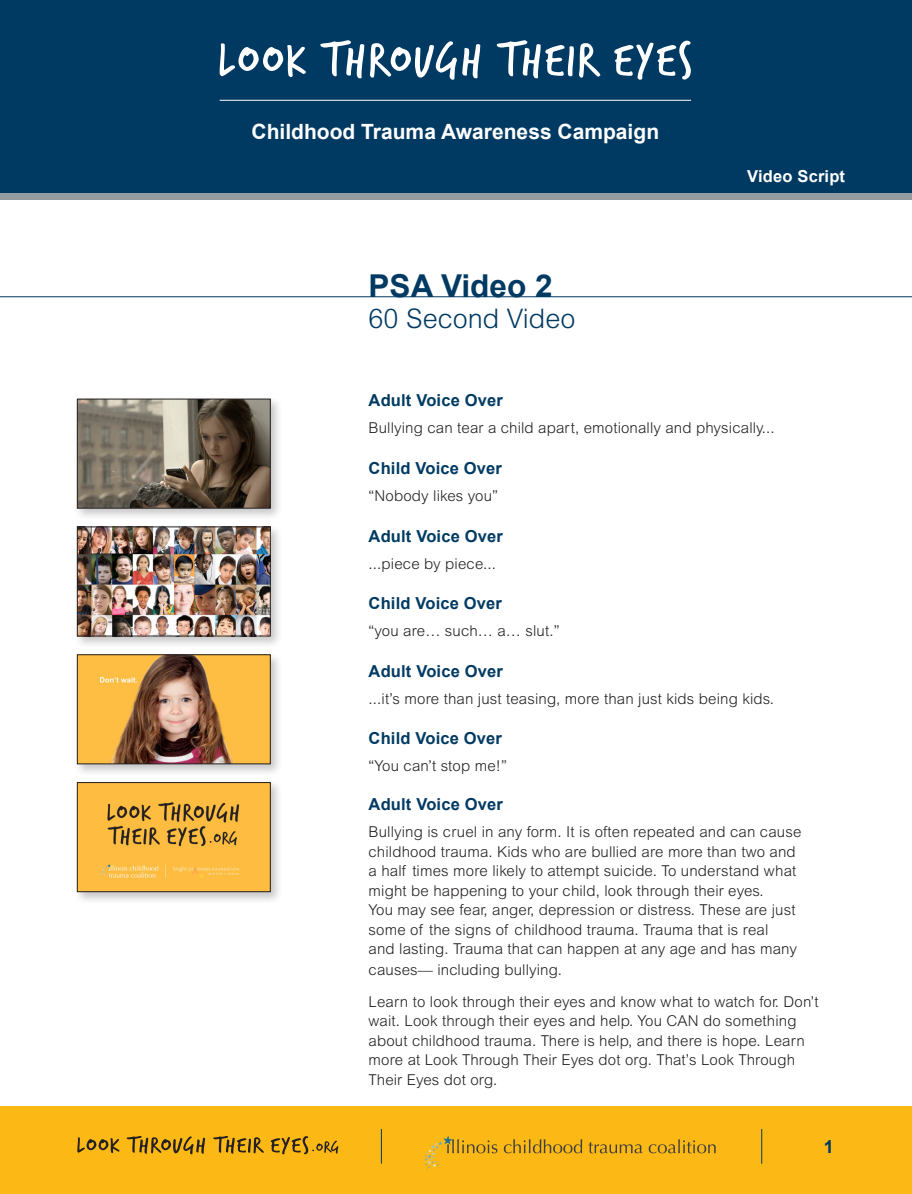
<style>
.page{position:relative;width:912px;height:1194px;background:#fff}
.page>*{position:absolute;margin:0;border:0;box-sizing:border-box;transform-origin:0 0}
.t1{font:700 31.5px "Arial";color:#003a62}
.t2{font:300 27px "Arial";color:#003a62}
.t3{font:700 21px "Arial";color:#fff}
.t4{font:700 18px "Arial";color:#003a62}
.t5{font:700 16.5px "Arial";letter-spacing:.01em;color:#003a62}
.t6{font:700 16.5px "Arial";letter-spacing:.01em;color:#fff}
.t7{font:300 15px/19.5px "Arial";letter-spacing:.01em;color:#231f20}
</style>
<div class="page">
<div style="left:0;top:1106px;width:911px;height:87px;background:#fcb814"></div>
<svg style="left:503px;top:1139px;width:79px;height:14px"></svg>
<svg style="left:588px;top:1142px;width:54px;height:11px"></svg>
<svg style="left:648px;top:1139px;width:67px;height:14px"></svg>
<svg style="left:424px;top:1135px;width:73px;height:33px"></svg>
<hr style="left:761px;top:1128px;width:1px;height:35px;background:#003a62">
<hr style="left:381px;top:1128px;width:1px;height:35px;background:#003a62">
<svg style="left:77px;top:1137px;width:42px;height:15px"></svg>
<svg style="left:127px;top:1136px;width:78px;height:18px"></svg>
<svg style="left:213px;top:1136px;width:51px;height:17px"></svg>
<svg style="left:270px;top:1136px;width:68px;height:18px"></svg>
<div style="left:0;top:0;width:911px;height:193px;background:#003a62"></div>
<div style="left:0;top:193px;width:911px;height:6px;background:#959ca1"></div>
<svg style="left:219px;top:43px;width:86px;height:34px"></svg>
<svg style="left:320px;top:40px;width:44px;height:38px"></svg>
<svg style="left:370px;top:41px;width:86px;height:39px"></svg>
<svg style="left:462px;top:44px;width:18px;height:34px"></svg>
<svg style="left:496px;top:40px;width:104px;height:38px"></svg>
<svg style="left:614px;top:41px;width:76px;height:39px"></svg>
<hr style="left:219px;top:100px;width:471px;height:1px;background:#fff">
<hr style="left:0;top:296px;width:911px;height:1px;background:#003a62">
<div style="left:74px;top:395px;width:209px;height:126px;background:#231f20;opacity:.25"></div>
<img style="left:79px;top:400px;width:189px;height:106px">
<div style="left:77px;top:398px;width:193px;height:110px;border:1px solid #231f20"></div>
<div style="left:74px;top:523px;width:209px;height:125px;background:#231f20;opacity:.25"></div>
<img style="left:79px;top:528px;width:189px;height:106px">
<div style="left:77px;top:526px;width:193px;height:110px;border:1px solid #231f20"></div>
<div style="left:74px;top:651px;width:209px;height:125px;background:#231f20;opacity:.25"></div>
<img style="left:79px;top:656px;width:189px;height:106px">
<div style="left:77px;top:654px;width:193px;height:110px;border:1px solid #231f20"></div>
<div style="left:74px;top:779px;width:209px;height:125px;background:#231f20;opacity:.25"></div>
<img style="left:79px;top:784px;width:189px;height:105px">
<div style="left:77px;top:782px;width:193px;height:109px;border:1px solid #231f20"></div>
<h3 class="t3" style="left:251px;top:118px;width:409px">Childhood Trauma Awareness Campaign</h3>
<p class="t1" style="left:368px;top:265px;width:185px">PSA Video 2</p>
<p class="t2" style="left:368px;top:303px;width:208px">60 Second Video</p>
<p class="t6" style="left:746px;top:165px;width:99px">Video Script</p>
<p class="t5" style="left:368px;top:389px;width:136px">Adult Voice Over</p>
<p class="t7" style="left:368px;top:418px;width:407px">Bullying can tear a child apart, emotionally and physically...</p>
<p class="t5" style="left:368px;top:457px;width:135px">Child Voice Over</p>
<p class="t7" style="left:368px;top:486px;width:131px">“Nobody likes you”</p>
<p class="t5" style="left:368px;top:524px;width:136px">Adult Voice Over</p>
<p class="t7" style="left:368px;top:553px;width:129px">...piece by piece...</p>
<p class="t5" style="left:368px;top:592px;width:135px">Child Voice Over</p>
<p class="t7" style="left:368px;top:621px;width:192px">“you are… such… a… slut.”</p>
<p class="t5" style="left:368px;top:659px;width:136px">Adult Voice Over</p>
<p class="t7" style="left:368px;top:688px;width:407px">...it’s more than just teasing, more than just kids being kids.</p>
<p class="t5" style="left:368px;top:727px;width:135px">Child Voice Over</p>
<p class="t7" style="left:368px;top:756px;width:140px">“You can’t stop me!”</p>
<p class="t5" style="left:368px;top:793px;width:136px">Adult Voice Over</p>
<p class="t7" style="left:368px;top:822px;width:434px">Bullying is cruel in any form. It is often repeated and can cause childhood trauma. Kids who are bullied are more than two and a half times more likely to attempt suicide. To understand what might be happening to your child, look through their eyes.</p>
<p class="t7" style="left:368px;top:900px;width:429px">You may see fear, anger, depression or distress. These are just some of the signs of childhood trauma. Trauma that is real and lasting. Trauma that can happen at any age and has many</p>
<p class="t7" style="left:368px;top:960px;width:195px">causes— including bullying.</p>
<p class="t7" style="left:368px;top:991px;width:451px">Learn to look through their eyes and know what to watch for. Don’t wait. Look through their eyes and help. You CAN do something about childhood trauma. There is help, and there is hope. Learn more at Look Through Their Eyes dot org. That’s Look Through Their Eyes dot org.</p>
<p class="t4" style="left:823px;top:1134px;width:12px">1</p>
</div>
